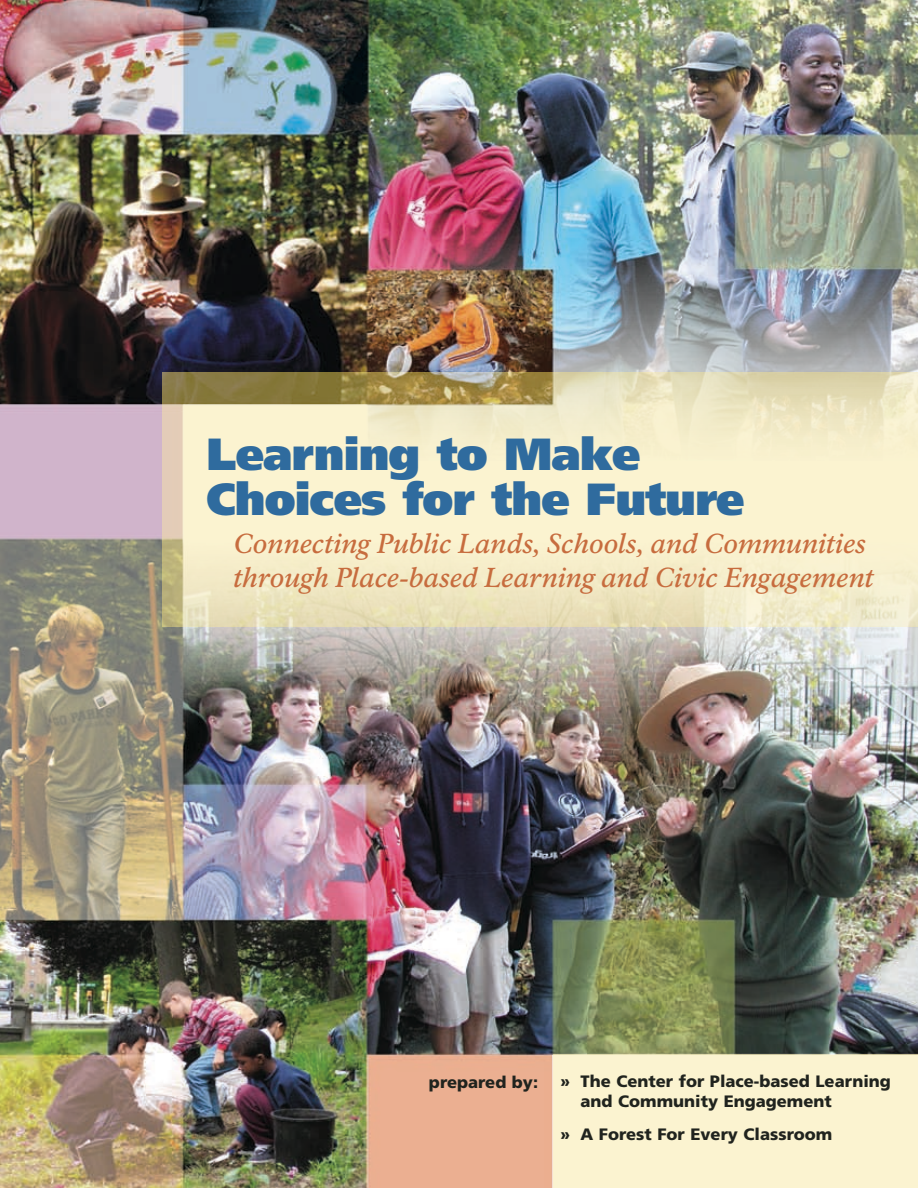
<style>
.page{position:relative;width:918px;height:1188px;background:#fff}
.page>*{position:absolute;margin:0;border:0;box-sizing:border-box;transform-origin:0 0}
.t1{font:900 45px/45px "Frutiger";letter-spacing:-.02em;color:#2f6b9e}
.t2{font:italic 27px/34.5px "NPS Rawlinson Two";color:#c76c3e}
.t3{font:900 16.5px/19.5px "Frutiger";color:#20231e}
</style>
<div class="page">
<img style="left:0;top:0;width:918px;height:1188px">
<svg style="left:162px;top:372px;width:756px;height:255px;fill:#f7f0ce"></svg>
<div style="left:553px;top:1054px;width:365px;height:134px;background:#fbf3d0"></div>
<h1 class="t1" style="left:207px;top:431px;width:539px">Learning to Make<br>Choices for the Future</h1>
<h2 class="t2" style="left:234px;top:526px;width:642px">Connecting Public Lands, Schools, and Communities through Place-based Learning and Civic Engagement</h2>
<p class="t3" style="left:429px;top:1072px;width:111px">prepared by:</p>
<p class="t3" style="left:580px;top:1071px;width:312px;text-indent:-20px">» The Center for Place-based Learning and Community Engagement</p>
<p class="t3" style="left:560px;top:1124px;width:274px">» A Forest For Every Classroom</p>
</div>
